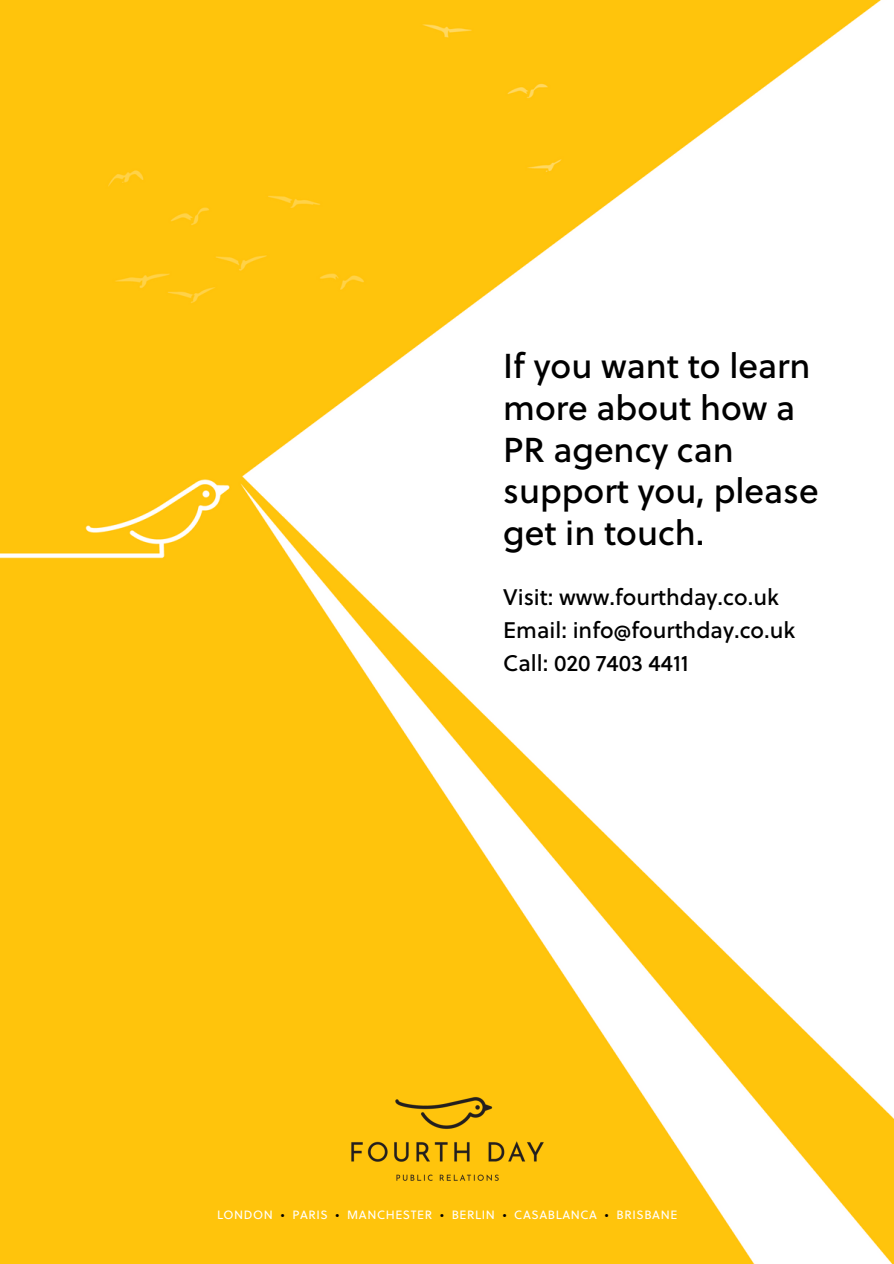
<style>
.page{position:relative;width:894px;height:1264px;background:#fff}
.page>*{position:absolute;margin:0;border:0;box-sizing:border-box;transform-origin:0 0}
.t1{font:34.5px/41.7px "Soleil";color:#000}
.t2{font:22.5px "Soleil";color:#000}
.t3{font:12px "Soleil";letter-spacing:.05em;color:#fff}
.s1{color:#000}
</style>
<div class="page">
<img style="left:0;top:0;width:893px;height:1263px">
<img style="left:346px;top:1093px;width:202px;height:90px">
<p class="t1" style="left:503px;top:349px;width:309px">If you want to learn</p>
<p class="t1" style="left:503px;top:390px;width:293px">more about how a<br>PR agency can</p>
<p class="t1" style="left:503px;top:473px;width:317px">support you, please</p>
<p class="t1" style="left:503px;top:515px;width:203px">get in touch.</p>
<p class="t2" style="left:503px;top:587px;width:277px">Visit: www.fourthday.co.uk</p>
<p class="t2" style="left:503px;top:619px;width:293px">Email: info@fourthday.co.uk</p>
<p class="t2" style="left:503px;top:652px;width:187px">Call: 020 7403 4411</p>
<p class="t3" style="left:217px;top:1209px;width:461px">LONDON <span class="s1">•</span> PARIS <span class="s1">•</span> MANCHESTER <span class="s1">•</span> BERLIN <span class="s1">•</span> CASABLANCA <span class="s1">•</span> BRISBANE</p>
</div>
